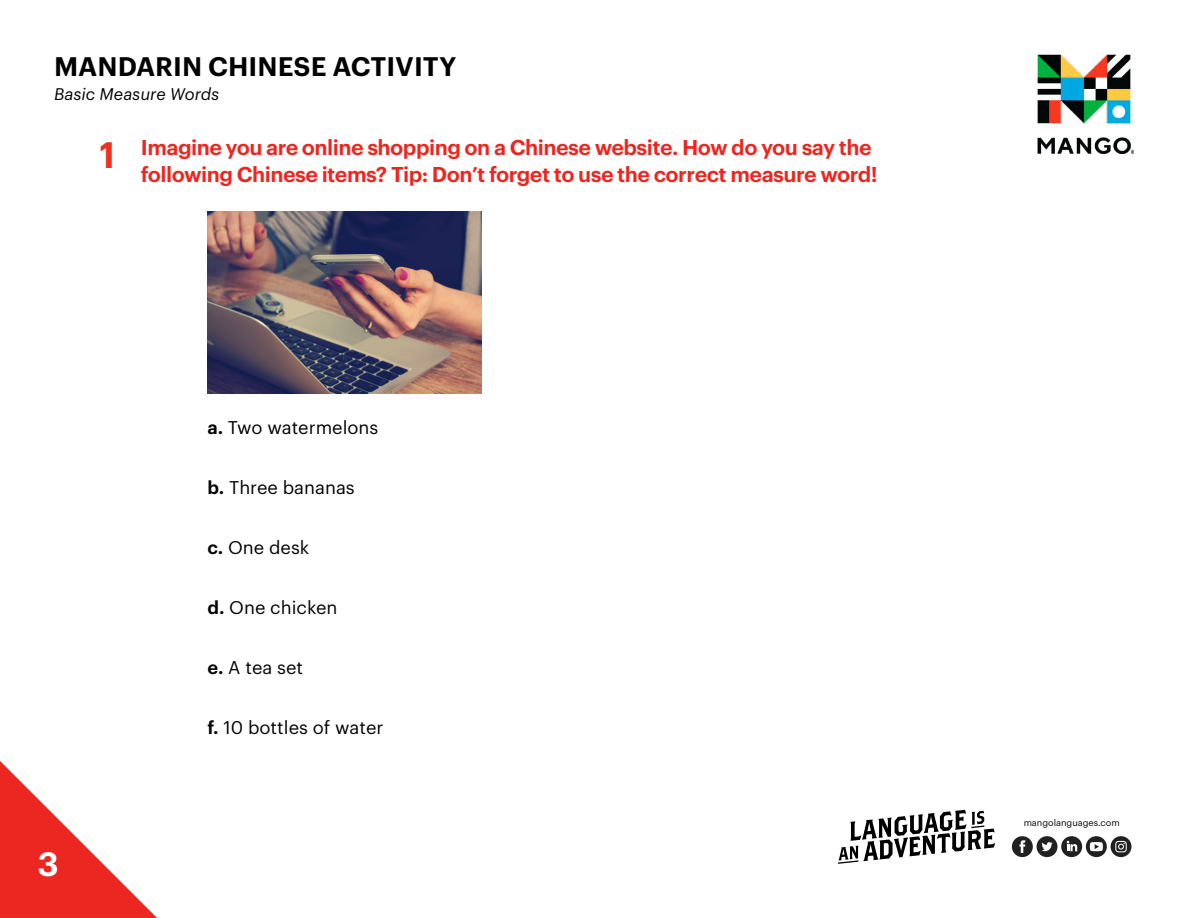
<style>
.page{position:relative;width:1188px;height:918px;background:#fff}
.page>*{position:absolute;margin:0;border:0;box-sizing:border-box;transform-origin:0 0}
.t1{font:600 36px "Graphik LCG";color:#eb331f}
.t2{font:600 33px "Graphik LCG";color:#fff}
.t3{font:600 26.25px "Graphik LCG";color:#000}
.t4{font:600 21px/27px "Graphik LCG";letter-spacing:-.025em;color:#ec2621}
.t5{font:18px "Graphik LCG";color:#000}
.t6{font:italic 16.5px "Graphik LCG";color:#000}
.t7{font:9px "Graphik LCG";color:#000}
.s1{font-weight:600}
</style>
<div class="page">
<svg style="left:0;top:761px;width:157px;height:157px"></svg>
<img style="left:207px;top:212px;width:274px;height:181px">
<img style="left:1038px;top:54px;width:96px;height:100px">
<svg style="left:838px;top:810px;width:157px;height:54px"></svg>
<div style="left:1086px;top:836px;width:21px;height:21px;background:#212121;border-radius:10px"></div>
<svg style="left:1090px;top:842px;width:13px;height:9px"></svg>
<div style="left:1037px;top:836px;width:20px;height:21px;background:#212121;border-radius:10px"></div>
<svg style="left:1041px;top:842px;width:12px;height:9px"></svg>
<div style="left:1061px;top:836px;width:21px;height:21px;background:#212121;border-radius:10px"></div>
<svg style="left:1067px;top:841px;width:10px;height:10px"></svg>
<div style="left:1012px;top:836px;width:21px;height:21px;background:#212121;border-radius:10px"></div>
<svg style="left:1019px;top:840px;width:6px;height:13px"></svg>
<div style="left:1111px;top:836px;width:20px;height:21px;background:#212121;border-radius:10px"></div>
<svg style="left:1115px;top:841px;width:12px;height:11px"></svg>
<p class="t3" style="left:54px;top:46px;width:404px">MANDARIN CHINESE ACTIVITY</p>
<p class="t6" style="left:54px;top:81px;width:167px">Basic Measure Words</p>
<p class="t1" style="left:99px;top:127px;width:17px">1</p>
<p class="t4" style="left:141px;top:132px;width:738px">Imagine you are online shopping on a Chinese website. How do you say the following Chinese items? Tip: Don’t forget to use the correct measure word!</p>
<h2 class="t2" style="left:37px;top:839px;width:23px">3</h2>
<p class="t5" style="left:207px;top:414px;width:173px"><span class="s1">a.</span> Two watermelons</p>
<p class="t5" style="left:207px;top:474px;width:149px"><span class="s1">b.</span> Three bananas</p>
<p class="t5" style="left:207px;top:534px;width:104px"><span class="s1">c.</span> One desk</p>
<p class="t5" style="left:207px;top:594px;width:132px"><span class="s1">d.</span> One chicken</p>
<p class="t5" style="left:207px;top:654px;width:97px"><span class="s1">e.</span> A tea set</p>
<p class="t5" style="left:207px;top:714px;width:178px"><span class="s1">f.</span> 10 bottles of water</p>
<p class="t7" style="left:1024px;top:816px;width:98px">mangolanguages.com</p>
</div>
